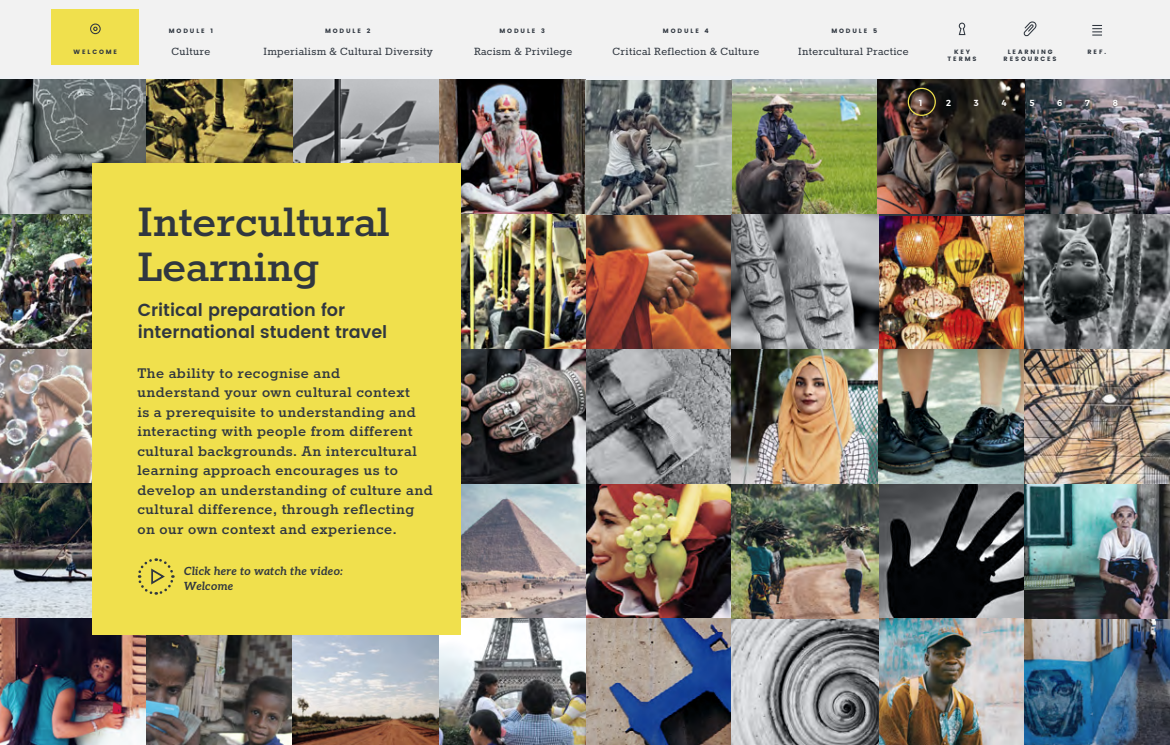
<style>
.page{position:relative;width:1170px;height:745px;background:#fff}
.page>*{position:absolute;margin:0;border:0;box-sizing:border-box;transform-origin:0 0}
.t1{font:700 47.75px/44.5px "Rokkitt";color:#303740}
.Pull_Out_Poppins{font:600 17.5px/22.6px "Poppins";color:#303740}
.t2{font:700 16.25px/19.5px "Rokkitt";letter-spacing:.03em;color:#303740}
.t3{font:12.5px "Rokkitt";letter-spacing:.03em;color:#303740}
.JCU_Quote{font:italic 700 11.25px/15px "Aleo";letter-spacing:.03em;color:#303740}
.t4{font:600 8.75px "Montserrat";color:#fff;scale:.95 1}
.t5{font:6.25px/7.5px "Poppins";letter-spacing:.3em;color:#303740;text-align:center}
</style>
<div class="page">
<div style="left:0;top:0;width:1169px;height:80px;background:#f2f2f2"></div>
<img style="left:0;top:79px;width:1169px;height:665px">
<svg style="left:958px;top:22px;width:8px;height:14px"></svg>
<svg style="left:1023px;top:21px;width:13px;height:16px"></svg>
<div style="left:52px;top:10px;width:87px;height:55px;background:#f0e04d"></div>
<div style="left:90px;top:24px;width:11px;height:10px;border:1px solid #303740;border-radius:50%"></div>
<svg style="left:93px;top:27px;width:5px;height:4px"></svg>
<svg style="left:1092px;top:25px;width:9px;height:11px"></svg>
<div style="left:92px;top:163px;width:369px;height:471px;background:#f0e04d"></div>
<svg style="left:137px;top:558px;width:38px;height:37px"></svg>
<div style="left:907px;top:88px;width:28px;height:28px;border:1px solid #f0e04d;border-radius:50%"></div>
<p class="t5" style="left:74px;top:48px;width:45px">WELCOME</p>
<p class="t5" style="left:169px;top:27px;width:46px">MODULE 1</p>
<p class="t3" style="left:172px;top:45px;width:40px">Culture</p>
<p class="t5" style="left:499px;top:27px;width:47px">MODULE 3</p>
<p class="t3" style="left:474px;top:45px;width:100px">Racism &amp; Privilege</p>
<p class="t5" style="left:831px;top:27px;width:47px">MODULE 5</p>
<p class="t3" style="left:798px;top:45px;width:112px">Intercultural Practice</p>
<p class="t5" style="left:325px;top:27px;width:47px">MODULE 2</p>
<p class="t3" style="left:263px;top:45px;width:171px">Imperialism &amp; Cultural Diversity</p>
<p class="t5" style="left:947px;top:48px;width:31px">KEY<br>TERMS</p>
<p class="t5" style="left:1007px;top:48px;width:46px">LEARNING</p>
<p class="t5" style="left:1087px;top:48px;width:20px">REF.</p>
<p class="t5" style="left:663px;top:27px;width:47px">MODULE 4</p>
<p class="t3" style="left:612px;top:45px;width:148px">Critical Reflection &amp; Culture</p>
<p class="t5" style="left:1003px;top:55px;width:54px">RESOURCES</p>
<p class="t4" style="left:919px;top:96px;width:5px">1</p>
<p class="t4" style="left:946px;top:96px;width:7px">2</p>
<p class="t4" style="left:973px;top:96px;width:7px">3</p>
<p class="t4" style="left:1001px;top:96px;width:7px">4</p>
<p class="t4" style="left:1029px;top:96px;width:7px">5</p>
<p class="t4" style="left:1057px;top:96px;width:7px">6</p>
<p class="t4" style="left:1085px;top:96px;width:7px">7</p>
<p class="t4" style="left:1112px;top:96px;width:7px">8</p>
<p class="t1" style="left:137px;top:202px;width:254px">Intercultural<br>Learning</p>
<p class="Pull_Out_Poppins" style="left:138px;top:299px;width:251px">Critical preparation for international student travel</p>
<p class="t2" style="left:137px;top:363px;width:297px">The ability to recognise and<br>understand your own cultural context<br>is a prerequisite to understanding and interacting with people from different cultural backgrounds. An intercultural learning approach encourages us to develop an understanding of culture and cultural difference, through reflecting on our own context and experience.</p>
<p class="JCU_Quote" style="left:184px;top:563px;width:160px">Click here to watch the video:<br>Welcome</p>
</div>
